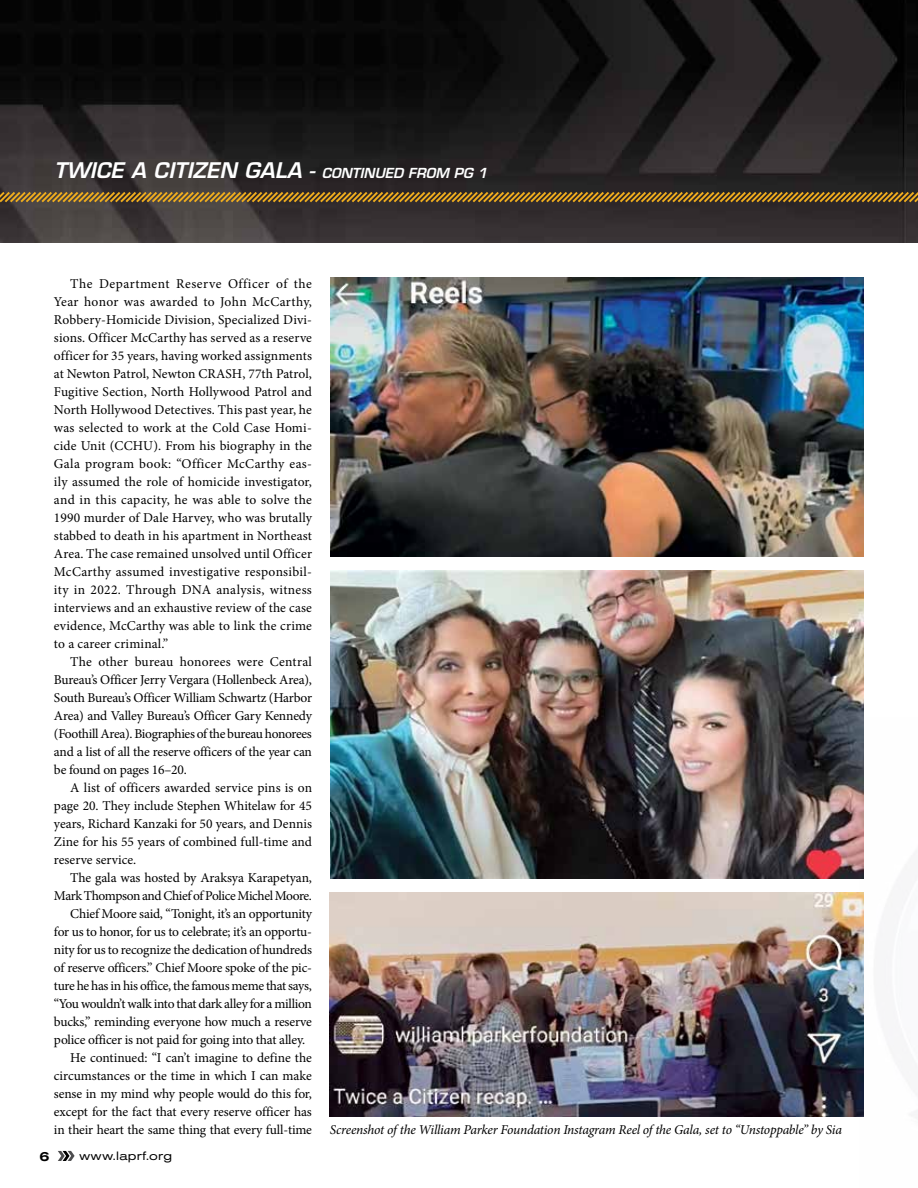
<style>
.page{position:relative;width:918px;height:1188px;background:#fff}
.page>*{position:absolute;margin:0;border:0;box-sizing:border-box;transform-origin:0 0}
.t1{font:italic 600 21px "Eurostile LT Std";letter-spacing:.005em;color:#fff}
.t2{font:13.5px/18px "Minion Pro";letter-spacing:-.015em;color:#000;text-align:justify}
.t3{font:italic 13.5px "Minion Pro";letter-spacing:-.02em;color:#000}
.t4{font:500 expanded 13.5px "Akzidenz Grotesk Std";color:#000}
.t5{font:expanded 12px "Akzidenz Grotesk Std";letter-spacing:.02em;color:#000}
.s1{font-size:13.5px}
</style>
<div class="page">
<svg style="left:58px;top:1151px;width:17px;height:10px"></svg>
<img style="left:0;top:0;width:918px;height:243px">
<svg style="left:0;top:190px;width:918px;height:14px;background:#725828"></svg>
<img style="left:330px;top:892px;width:534px;height:224px">
<img style="left:330px;top:277px;width:534px;height:280px">
<img style="left:330px;top:570px;width:534px;height:309px">
<h1 class="t1" style="left:54px;top:157px;width:435px">TWICE A CITIZEN GALA - <span class="s1">CONTINUED FROM PG 1</span></h1>
<p class="t2" style="left:54px;top:275px;width:260px;text-indent:16px">The Department Reserve Officer of the Year honor was awarded to John McCarthy, Robbery-Homicide Division, Specialized Divi&shy;sions. Officer McCarthy has served as a reserve officer for 35 years, having worked assignments at Newton Patrol, Newton CRASH, 77th Patrol, Fugitive Section, North Hollywood Patrol and North Hollywood Detectives. This past year, he was selected to work at the Cold Case Homi&shy;cide Unit (CCHU). From his biography in the Gala program book: “Officer McCarthy eas&shy;ily assumed the role of homicide investigator, and in this capacity, he was able to solve the 1990 murder of Dale Harvey, who was brutally stabbed to death in his apartment in Northeast Area. The case remained unsolved until Officer McCarthy assumed investigative responsibil&shy;ity in 2022. Through DNA analysis, witness interviews and an exhaustive review of the case evidence, McCarthy was able to link the crime to a career criminal.”</p>
<p class="t2" style="left:54px;top:653px;width:260px;text-indent:16px">The other bureau honorees were Central Bureau’s Officer Jerry Vergara (Hollenbeck Area), South Bureau’s Officer William Schwartz (Harbor Area) and Valley Bureau’s Officer Gary Kennedy (Foothill Area). Biographies of the bureau honorees and a list of all the reserve officers of the year can be found on pages 16–20.</p>
<p class="t2" style="left:54px;top:779px;width:260px;text-indent:16px">A list of officers awarded service pins is on page 20. They include Stephen Whitelaw for 45 years, Richard Kanzaki for 50 years, and Dennis Zine for his 55 years of combined full-time and reserve service.</p>
<p class="t2" style="left:70px;top:869px;width:243px">The gala was hosted by Araksya Karapetyan,</p>
<p class="t2" style="left:54px;top:887px;width:259px">Mark Thompson and Chief of Police Michel Moore.</p>
<p class="t2" style="left:70px;top:905px;width:243px">Chief Moore said, “Tonight, it’s an opportunity</p>
<p class="t2" style="left:54px;top:923px;width:260px">for us to honor, for us to celebrate; it’s an opportu-</p>
<p class="t2" style="left:54px;top:941px;width:260px">nity for us to recognize the dedication of hundreds</p>
<p class="t2" style="left:54px;top:959px;width:260px">of reserve officers.” Chief Moore spoke of the pic-</p>
<p class="t2" style="left:54px;top:977px;width:259px">ture he has in his office, the famous meme that says,</p>
<p class="t2" style="left:54px;top:995px;width:260px">“You wouldn’t walk into that dark alley for a million</p>
<p class="t2" style="left:54px;top:1013px;width:259px">bucks,” reminding everyone how much a reserve</p>
<p class="t2" style="left:54px;top:1031px;width:253px">police officer is not paid for going into that alley.</p>
<p class="t2" style="left:70px;top:1049px;width:243px">He continued: “I can’t imagine to define the</p>
<p class="t2" style="left:54px;top:1067px;width:259px">circumstances or the time in which I can make</p>
<p class="t2" style="left:54px;top:1085px;width:259px">sense in my mind why people would do this for,</p>
<p class="t2" style="left:54px;top:1103px;width:259px">except for the fact that every reserve officer has</p>
<p class="t2" style="left:54px;top:1121px;width:260px">in their heart the same thing that every full-time</p>
<p class="t3" style="left:330px;top:1120px;width:514px">Screenshot of the William Parker Foundation Instagram Reel of the Gala, set to “Unstoppable” by Sia</p>
<p class="t4" style="left:40px;top:1148px;width:12px">6</p>
<p class="t5" style="left:80px;top:1149px;width:94px">www.laprf.org</p>
</div>
